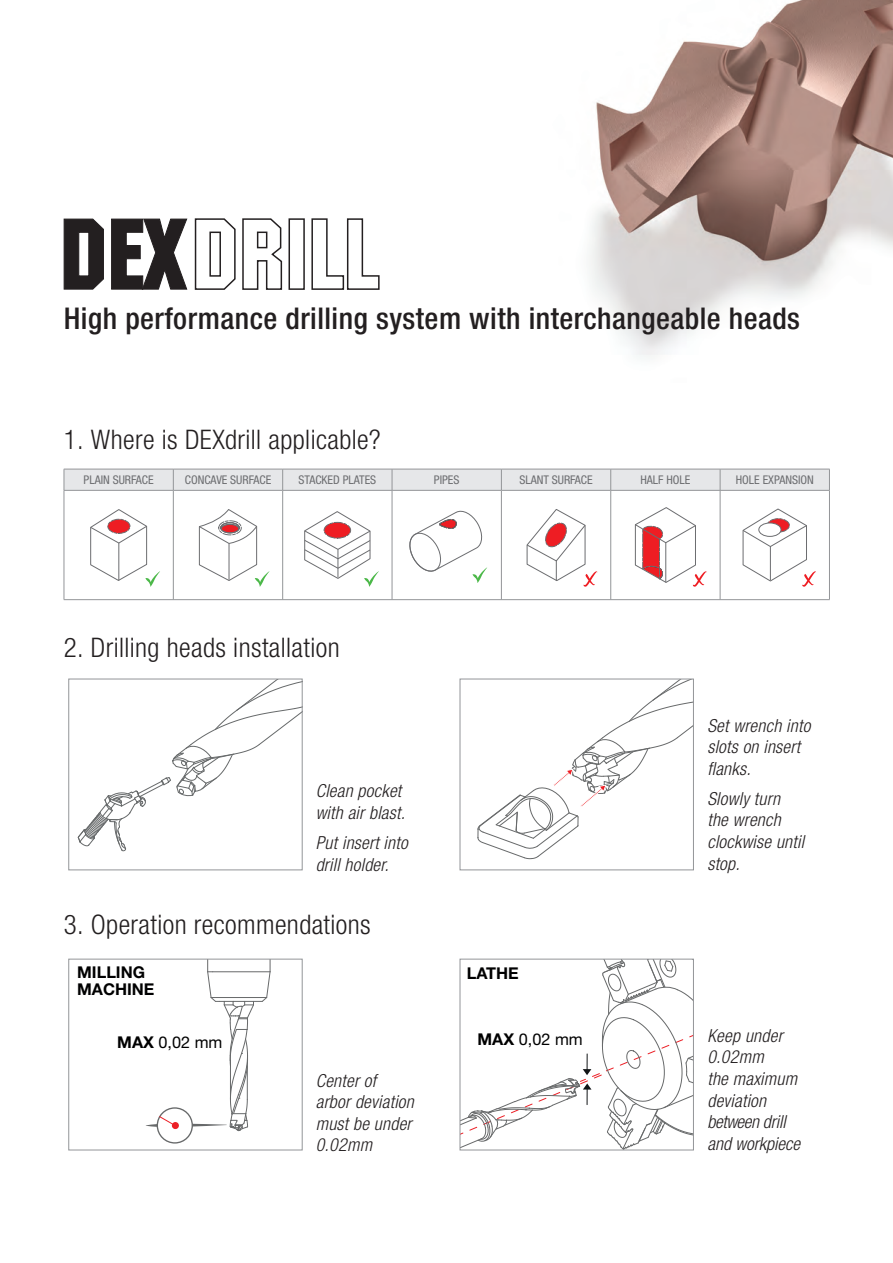
<style>
.page{position:relative;width:893px;height:1263px;background:#fff}
.page>*{position:absolute;margin:0;border:0;box-sizing:border-box;transform-origin:0 0}
.t1{font:500 condensed 30px "Helvetica Neue LT Pro";letter-spacing:.015em;color:#231f20}
.t2{font:300 condensed 27px "Helvetica Neue LT Pro";letter-spacing:.015em;color:#231f20}
.t3{font:italic 300 condensed 18px/21.6px "Helvetica Neue LT Pro";letter-spacing:.015em;color:#231f20}
.t4{font:700 16.2px/16.5px "Helvetica Neue LT Pro";color:#000001}
.t5{font:16.2px "Helvetica Neue LT Pro";color:#000001}
.t6{font:condensed 12px "Helvetica Neue LT Pro";color:#6c6d70}
.s1{font-weight:700}
</style>
<div class="page">
<img style="left:590px;top:0;width:303px;height:357px">
<svg style="left:63px;top:218px;width:41px;height:72px;background:#494647"></svg>
<div style="left:78px;top:232px;width:11px;height:44px;border:1px solid #231f20"></div>
<svg style="left:111px;top:218px;width:77px;height:72px"></svg>
<svg style="left:194px;top:218px;width:89px;height:72px"></svg>
<div style="left:257px;top:232px;width:10px;height:16px;border:2px solid #231f20"></div>
<div style="left:288px;top:218px;width:17px;height:72px;border:2px solid #231f20"></div>
<svg style="left:311px;top:218px;width:69px;height:72px"></svg>
<hr style="left:64px;top:490px;width:109px;height:1px;background:#939598">
<hr style="left:64px;top:491px;width:1px;height:108px;background:#939598">
<hr style="left:173px;top:490px;width:110px;height:1px;background:#939598">
<hr style="left:173px;top:491px;width:1px;height:108px;background:#939598">
<hr style="left:283px;top:490px;width:109px;height:1px;background:#939598">
<hr style="left:282px;top:491px;width:1px;height:108px;background:#939598">
<hr style="left:392px;top:490px;width:109px;height:1px;background:#939598">
<hr style="left:392px;top:491px;width:1px;height:108px;background:#939598">
<hr style="left:501px;top:490px;width:110px;height:1px;background:#939598">
<hr style="left:501px;top:491px;width:1px;height:108px;background:#939598">
<hr style="left:610px;top:491px;width:1px;height:108px;background:#939598">
<hr style="left:720px;top:491px;width:1px;height:108px;background:#939598">
<hr style="left:829px;top:491px;width:1px;height:108px;background:#939598">
<hr style="left:64px;top:599px;width:766px;height:1px;background:#939598">
<svg style="left:64px;top:469px;width:766px;height:21px;background:#e2e3e5"></svg>
<hr style="left:611px;top:490px;width:219px;height:1px;background:#939598">
<svg style="left:90px;top:509px;width:70px;height:78px"></svg>
<svg style="left:198px;top:509px;width:71px;height:78px"></svg>
<svg style="left:304px;top:511px;width:75px;height:76px"></svg>
<svg style="left:409px;top:510px;width:78px;height:73px"></svg>
<svg style="left:526px;top:509px;width:71px;height:78px"></svg>
<svg style="left:634px;top:507px;width:73px;height:80px"></svg>
<svg style="left:742px;top:508px;width:74px;height:79px"></svg>
<svg style="left:77px;top:681px;width:223px;height:171px"></svg>
<div style="left:69px;top:679px;width:233px;height:191px;border:1px solid #939598"></div>
<svg style="left:261px;top:961px;width:10px;height:41px"></svg>
<hr style="left:213px;top:971px;width:57px;height:1px;background:#67696a">
<hr style="left:216px;top:997px;width:51px;height:1px;background:#67696a">
<hr style="left:219px;top:1001px;width:43px;height:1px;background:#67696a">
<svg style="left:157px;top:1108px;width:35px;height:35px"></svg>
<div style="left:157px;top:1107px;width:36px;height:37px;border:1px solid #67696a;border-radius:50%"></div>
<svg style="left:146px;top:961px;width:108px;height:171px"></svg>
<div style="left:172px;top:1122px;width:7px;height:7px;border:2px solid #ec1f26;border-radius:50%"></div>
<div style="left:69px;top:959px;width:233px;height:191px;border:1px solid #939598"></div>
<svg style="left:477px;top:681px;width:215px;height:178px"></svg>
<div style="left:460px;top:679px;width:234px;height:191px;border:1px solid #939598"></div>
<svg style="left:460px;top:961px;width:234px;height:190px"></svg>
<div style="left:460px;top:959px;width:234px;height:191px;border:1px solid #939598"></div>
<h1 class="t1" style="left:64px;top:308px;width:738px">High performance drilling system with interchangeable heads</h1>
<h2 class="t2" style="left:64px;top:429px;width:318px">1. Where is DEXdrill applicable?</h2>
<p class="t6" style="left:84px;top:473px;width:72px">PLAIN SURFACE</p>
<p class="t6" style="left:185px;top:473px;width:88px">CONCAVE SURFACE</p>
<p class="t6" style="left:298px;top:473px;width:79px">STACKED PLATES</p>
<p class="t6" style="left:434px;top:473px;width:27px">PIPES</p>
<p class="t6" style="left:519px;top:473px;width:75px">SLANT SURFACE</p>
<p class="t6" style="left:640px;top:473px;width:51px">HALF HOLE</p>
<p class="t6" style="left:736px;top:473px;width:79px">HOLE EXPANSION</p>
<h2 class="t2" style="left:64px;top:638px;width:277px">2. Drilling heads installation</h2>
<p class="t3" style="left:316px;top:782px;width:91px">Clean pocket with air blast.</p>
<p class="t3" style="left:316px;top:833px;width:94px">Put insert into drill holder.</p>
<h2 class="t2" style="left:64px;top:914px;width:308px">3. Operation recommendations</h2>
<p class="t4" style="left:77px;top:964px;width:79px">MILLING<br>MACHINE</p>
<p class="t4" style="left:467px;top:966px;width:54px">LATHE</p>
<p class="t5" style="left:117px;top:1033px;width:107px"><span class="s1">MAX</span> 0,02 mm</p>
<p class="t5" style="left:477px;top:1030px;width:107px"><span class="s1">MAX</span> 0,02 mm</p>
<p class="t3" style="left:316px;top:1071px;width:100px">Center of arbor deviation must be under<br>0.02mm</p>
<p class="t3" style="left:707px;top:716px;width:105px">Set wrench into slots on insert flanks.</p>
<p class="t3" style="left:707px;top:789px;width:98px">Slowly turn the wrench clockwise until stop.</p>
<p class="t3" style="left:707px;top:1026px;width:94px">Keep under<br>0.02mm<br>the maximum deviation between drill and workpiece</p>
</div>
